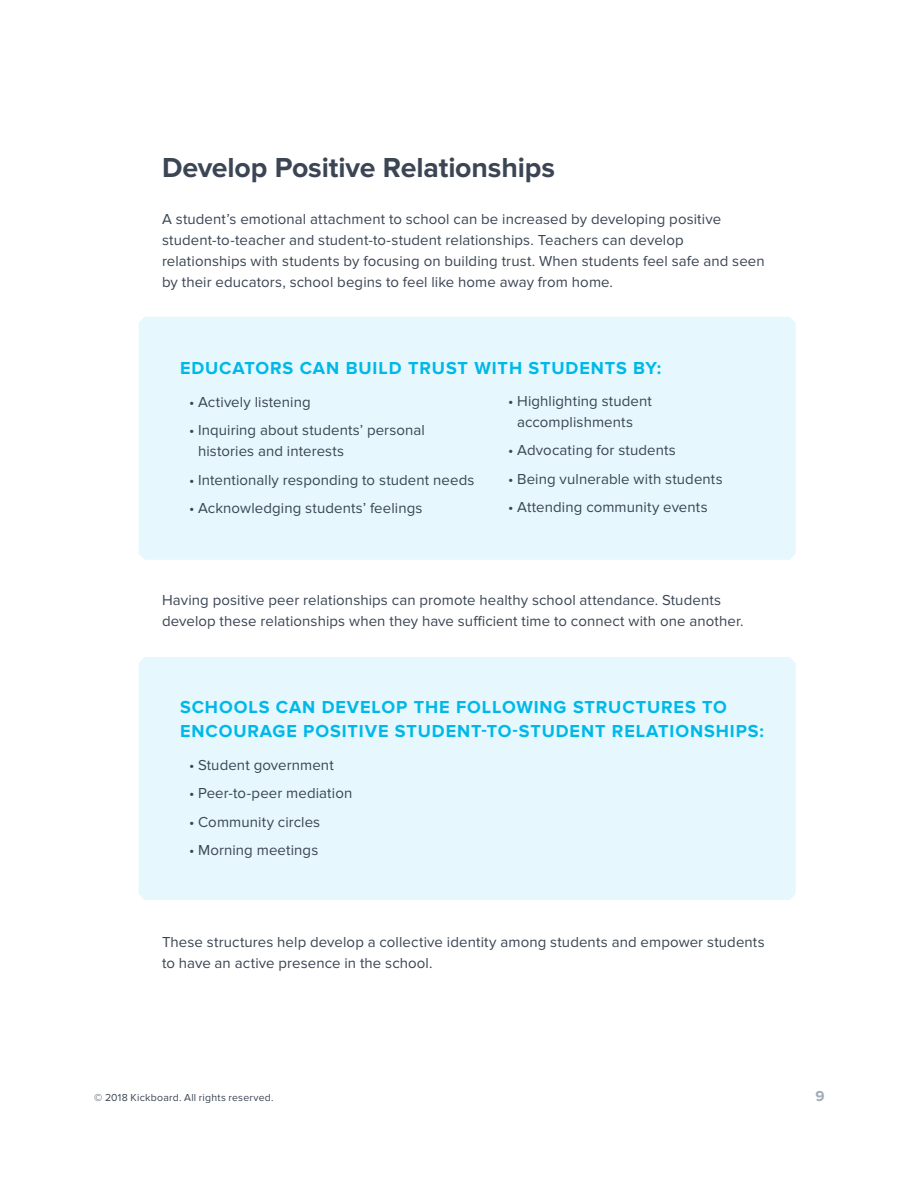
<style>
.page{position:relative;width:918px;height:1188px;background:#fff}
.page>*{position:absolute;margin:0;border:0;box-sizing:border-box;transform-origin:0 0}
.t1{font:700 28.5px "Proxima Nova";letter-spacing:-.005em;color:#3b4554}
.t2{font:700 18px/24px "Proxima Nova";letter-spacing:.05em;color:#00b8e8}
.t3{font:15px/21px "Proxima Nova";letter-spacing:.005em;color:#3b4554}
.t4{font:700 15px "Proxima Nova";color:#a3adb8}
.t5{font:10.5px "Proxima Nova";letter-spacing:.02em;color:#3b4554}
</style>
<div class="page">
<div style="left:139px;top:317px;width:657px;height:243px;background:#e6f8fd"></div>
<div style="left:139px;top:657px;width:657px;height:243px;background:#e6f8fd"></div>
<h1 class="t1" style="left:162px;top:151px;width:394px">Develop Positive Relationships</h1>
<p class="t3" style="left:162px;top:208px;width:604px">A student’s emotional attachment to school can be increased by developing positive student-to-teacher and student-to-student relationships. Teachers can develop relationships with students by focusing on building trust. When students feel safe and seen by their educators, school begins to feel like home away from home.</p>
<p class="t2" style="left:180px;top:356px;width:483px">EDUCATORS CAN BUILD TRUST WITH STUDENTS BY:</p>
<p class="t3" style="left:189px;top:391px;width:123px">• Actively listening</p>
<p class="t3" style="left:198px;top:420px;width:228px;text-indent:-9px">• Inquiring about students’ personal histories and interests</p>
<p class="t3" style="left:189px;top:469px;width:287px">• Intentionally responding to student needs</p>
<p class="t3" style="left:189px;top:498px;width:235px">• Acknowledging students’ feelings</p>
<p class="t3" style="left:517px;top:390px;width:136px;text-indent:-9px">• Highlighting student accomplishments</p>
<p class="t3" style="left:508px;top:440px;width:169px">• Advocating for students</p>
<p class="t3" style="left:508px;top:468px;width:216px">• Being vulnerable with students</p>
<p class="t3" style="left:508px;top:497px;width:201px">• Attending community events</p>
<p class="t3" style="left:162px;top:589px;width:583px">Having positive peer relationships can promote healthy school attendance. Students develop these relationships when they have sufficient time to connect with one another.</p>
<p class="t2" style="left:180px;top:695px;width:586px">SCHOOLS CAN DEVELOP THE FOLLOWING STRUCTURES TO<br>ENCOURAGE POSITIVE STUDENT-TO-STUDENT RELATIONSHIPS:</p>
<p class="t3" style="left:189px;top:754px;width:146px">• Student government</p>
<p class="t3" style="left:189px;top:783px;width:165px">• Peer-to-peer mediation</p>
<p class="t3" style="left:189px;top:811px;width:133px">• Community circles</p>
<p class="t3" style="left:189px;top:840px;width:131px">• Morning meetings</p>
<p class="t3" style="left:162px;top:931px;width:604px">These structures help develop a collective identity among students and empower students to have an active presence in the school.</p>
<p class="t5" style="left:94px;top:1092px;width:181px">© 2018 Kickboard. All rights reserved.</p>
<p class="t4" style="left:815px;top:1088px;width:11px">9</p>
</div>
